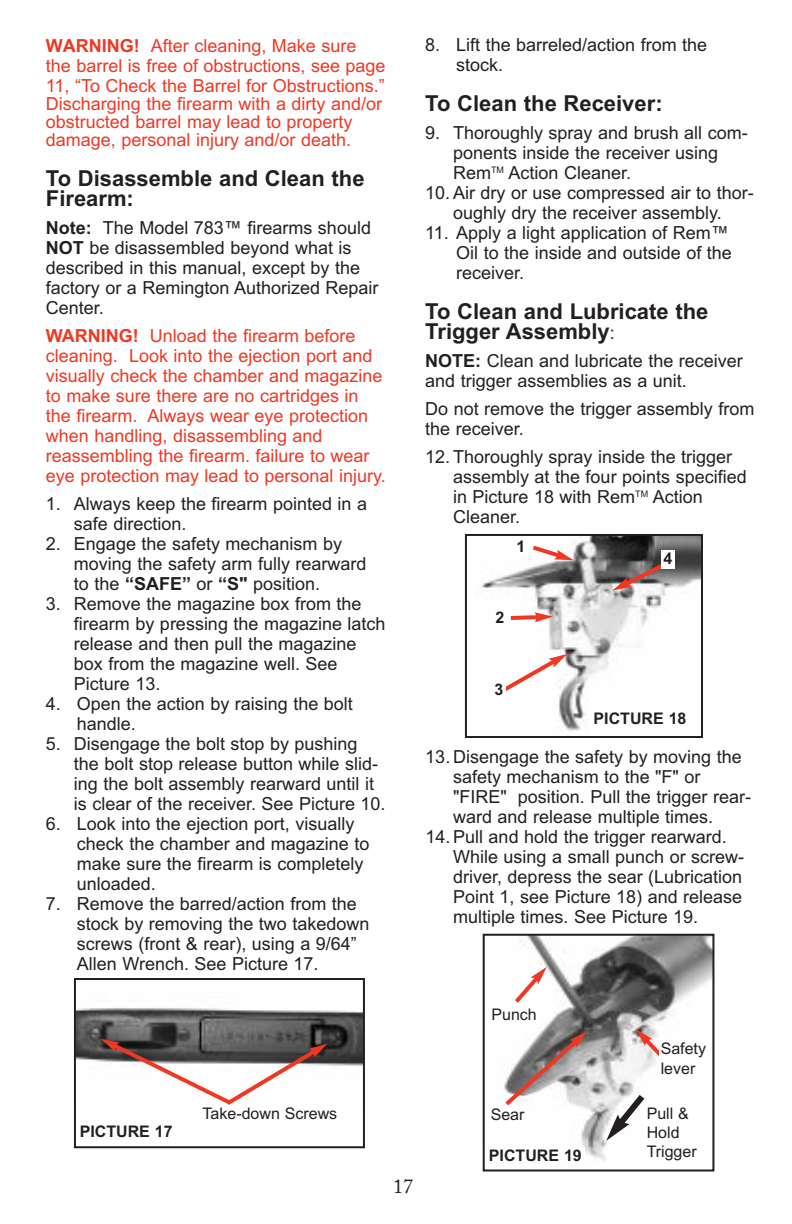
<style>
.page{position:relative;width:792px;height:1224px;background:#fff}
.page>*{position:absolute;margin:0;border:0;box-sizing:border-box;transform-origin:0 0}
.t1{font:700 22px/20px "Arial";color:#231f20}
.t2{font:20px "Adobe Caslon Pro";color:#231f20}
.t3{font:18px/20px "Arial";color:#231f20}
.t4{font:18px/20px "Arial";color:#ef3823}
.t5{font:16px/19.2px "Arial";color:#231f20}
.t6{font:700 16px "Arial";color:#231f20}
.s1{font-weight:700}
.s2{font-weight:400;font-size:18px}
</style>
<div class="page">
<img style="left:77px;top:1008px;width:285px;height:58px">
<div style="left:74px;top:978px;width:291px;height:170px;border:2px solid #231f20"></div>
<svg style="left:101px;top:1039px;width:226px;height:66px"></svg>
<img style="left:481px;top:537px;width:219px;height:194px">
<div style="left:465px;top:534px;width:238px;height:204px;border:2px solid #231f20"></div>
<div style="left:592px;top:711px;width:102px;height:23px;background:#fff"></div>
<svg style="left:528px;top:543px;width:45px;height:18px"></svg>
<svg style="left:508px;top:612px;width:45px;height:10px"></svg>
<svg style="left:613px;top:559px;width:57px;height:31px;background:#8e7572"></svg>
<svg style="left:497px;top:654px;width:70px;height:42px"></svg>
<div style="left:515px;top:538px;width:13px;height:17px;background:#fff"></div>
<div style="left:493px;top:610px;width:15px;height:15px;background:#fff"></div>
<div style="left:490px;top:681px;width:16px;height:20px;background:#fff"></div>
<div style="left:661px;top:550px;width:13px;height:18px;background:#fff"></div>
<img style="left:521px;top:937px;width:190px;height:224px">
<div style="left:483px;top:934px;width:231px;height:238px;border:2px solid #231f20"></div>
<div style="left:487px;top:1147px;width:98px;height:20px;background:#fff"></div>
<div style="left:489px;top:1107px;width:40px;height:19px;background:#fff"></div>
<svg style="left:606px;top:1088px;width:44px;height:53px"></svg>
<svg style="left:504px;top:1031px;width:83px;height:79px"></svg>
<div style="left:645px;top:1105px;width:57px;height:61px;background:#fff"></div>
<div style="left:489px;top:1006px;width:53px;height:20px;background:#fff"></div>
<svg style="left:636px;top:1029px;width:36px;height:38px"></svg>
<div style="left:659px;top:1041px;width:49px;height:42px;background:#fff"></div>
<svg style="left:515px;top:967px;width:32px;height:40px"></svg>
<p class="t4" style="left:46px;top:36px;width:341px"><span class="s1">WARNING!</span> After cleaning, Make sure the barrel is free of obstructions, see page<br>11, “To Check the Barrel for Obstructions.”</p>
<p class="t4" style="left:46px;top:95px;width:338px;line-height:18px">Discharging the firearm with a dirty and/or obstructed barrel may lead to property damage, personal injury and/or death.</p>
<p class="t1" style="left:46px;top:169px;width:320px">To Disassemble and Clean the<br>Firearm:</p>
<p class="t3" style="left:46px;top:218px;width:334px"><span class="s1">Note:</span> The Model 783™ firearms should<br><span class="s1">NOT</span> be disassembled beyond what is described in this manual, except by the factory or a Remington Authorized Repair<br>Center.</p>
<p class="t4" style="left:46px;top:326px;width:341px"><span class="s1">WARNING!</span> Unload the firearm before cleaning. Look into the ejection port and visually check the chamber and magazine to make sure there are no cartridges in the firearm. Always wear eye protection when handling, disassembling and reassembling the firearm. failure to wear eye protection may lead to personal injury.</p>
<p class="t3" style="left:74px;top:494px;width:295px;text-indent:-28px">1. Always keep the firearm pointed in a safe direction.</p>
<p class="t3" style="left:74px;top:534px;width:294px;text-indent:-28px">2. Engage the safety mechanism by moving the safety arm fully rearward to the <span class="s1">“SAFE”</span> or <span class="s1">“S"</span> position.</p>
<p class="t3" style="left:74px;top:594px;width:313px;text-indent:-28px">3. Remove the magazine box from the firearm by pressing the magazine latch release and then pull the magazine box from the magazine well. See<br>Picture 13.</p>
<p class="t3" style="left:77px;top:694px;width:278px;text-indent:-31px">4. Open the action by raising the bolt handle.</p>
<p class="t3" style="left:74px;top:734px;width:313px;text-indent:-28px">5. Disengage the bolt stop by pushing the bolt stop release button while slid&shy;ing the bolt assembly rearward until it is clear of the receiver. See Picture 10.</p>
<p class="t3" style="left:77px;top:814px;width:294px;text-indent:-31px">6. Look into the ejection port, visually check the chamber and magazine to make sure the firearm is completely unloaded.</p>
<p class="t3" style="left:77px;top:894px;width:294px;text-indent:-31px">7. Remove the barred/action from the stock by removing the two takedown screws (front &amp; rear), using a 9/64” Allen Wrench. See Picture 17.</p>
<p class="t3" style="left:456px;top:35px;width:253px;text-indent:-31px">8. Lift the barreled/action from the stock.</p>
<p class="t1" style="left:425px;top:94px;width:239px">To Clean the Receiver:</p>
<p class="t3" style="left:453px;top:123px;width:296px;text-indent:-28px">9. Thoroughly spray and brush all com&shy;ponents inside the receiver using<br>Rem<sup>TM</sup> Action Cleaner.</p>
<p class="t3" style="left:425px;top:183px;width:330px;text-align:center">10. Air dry or use compressed air to thor&shy;oughly dry the receiver assembly.</p>
<p class="t3" style="left:456px;top:223px;width:277px;text-indent:-31px">11. Apply a light application of Rem™<br>Oil to the inside and outside of the receiver.</p>
<p class="t1" style="left:425px;top:302px;width:285px">To Clean and Lubricate the<br>Trigger Assembly<span class="s2">:</span></p>
<p class="t3" style="left:425px;top:351px;width:319px"><span class="s1">NOTE:</span> Clean and lubricate the receiver and trigger assemblies as a unit.</p>
<p class="t3" style="left:425px;top:399px;width:331px">Do not remove the trigger assembly from the receiver.</p>
<p class="t3" style="left:453px;top:447px;width:295px;text-indent:-28px">12. Thoroughly spray inside the trigger assembly at the four points specified in Picture 18 with Rem<sup>TM</sup> Action<br>Cleaner.</p>
<p class="t6" style="left:517px;top:537px;width:10px">1</p>
<p class="t6" style="left:495px;top:608px;width:10px">2</p>
<p class="t6" style="left:495px;top:680px;width:10px">3</p>
<p class="t6" style="left:663px;top:549px;width:10px">4</p>
<p class="t6" style="left:594px;top:709px;width:94px">PICTURE 18</p>
<p class="t3" style="left:453px;top:747px;width:299px;text-indent:-28px">13. Disengage the safety by moving the safety mechanism to the "F" or "FIRE" position. Pull the trigger rear&shy;ward and release multiple times.</p>
<p class="t3" style="left:453px;top:827px;width:293px;text-indent:-28px">14. Pull and hold the trigger rearward.<br>While using a small punch or screw&shy;driver, depress the sear (Lubrication Point 1, see Picture 18) and release multiple times. See Picture 19.</p>
<p class="t6" style="left:80px;top:1122px;width:94px">PICTURE 17</p>
<p class="t5" style="left:203px;top:1104px;width:136px">Take-down Screws</p>
<p class="t2" style="left:393px;top:1179px;width:21px">17</p>
<p class="t5" style="left:491px;top:1005px;width:47px">Punch</p>
<p class="t5" style="left:661px;top:1039px;width:47px">Safety lever</p>
<p class="t5" style="left:491px;top:1105px;width:35px">Sear</p>
<p class="t5" style="left:647px;top:1104px;width:52px">Pull &amp;<br>Hold<br>Trigger</p>
<p class="t6" style="left:489px;top:1146px;width:94px">PICTURE 19</p>
</div>
